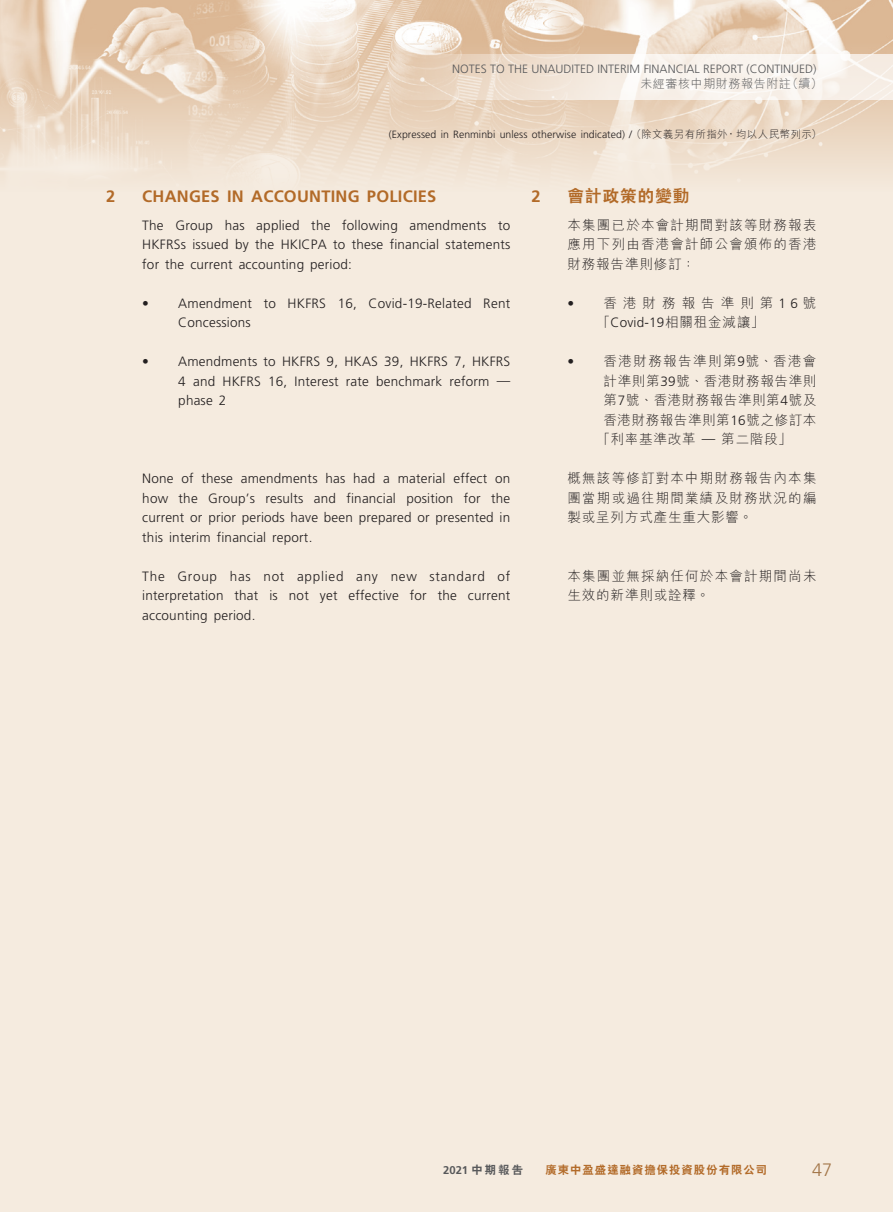
<style>
.page{position:relative;width:893px;height:1212px;background:#f5ebdf}
.page>*{position:absolute;margin:0;border:0;box-sizing:border-box;transform-origin:0 0}
.t1{font:300 18px "Frutiger LT Std";color:#a37649}
._03_H1{font:700 16.5px "Frutiger LT Std";letter-spacing:.015em;color:#b26a28}
._03_H1-2{font:800 16.5px "C Hei 2 HK";letter-spacing:.065em;color:#b26a28}
._12___P2{font:300 13.5px/19.5px "Frutiger LT Std";letter-spacing:.015em;color:#231f20;text-align:justify}
._08____IN2{font:300 13.5px/19.5px "Frutiger LT Std";letter-spacing:.015em;color:#231f20}
._12___P2-2{font:300 13.5px/19.5px "M Hei HK";letter-spacing:.09em;color:#231f20;text-align:justify}
._08____IN2-2{font:300 13.5px "M Hei HK";letter-spacing:.055em;color:#231f20}
._08____IN2-3{font:300 13.5px/19.5px "M Hei HK";letter-spacing:.45em;color:#231f20}
._08____IN2-4{font:300 13.5px "M Hei HK";letter-spacing:.105em;color:#231f20}
.t2{font:300 12px "Frutiger LT Std";color:#57585a}
.t3{font:300 12px "M Hei HK";letter-spacing:.05em;color:#57585a}
.t4{font:800 11.25px "C Hei 2 HK";letter-spacing:.1em;color:#b26a28}
.t5{font:700 11.25px "Frutiger LT Std";color:#57585a}
.t6{font:300 10.5px "Frutiger LT Std";letter-spacing:.005em;color:#231f20}
.s1{font-family:"M Hei HK"}
.s2{font-family:"Frutiger LT Std"}
.s3{font-family:"C Hei 2 HK";font-weight:800}
</style>
<div class="page">
<img style="left:0;top:0;width:893px;height:174px">
<svg style="left:359px;top:54px;width:534px;height:45px"></svg>
<p class="t2" style="left:452px;top:62px;width:366px">NOTES TO THE UNAUDITED INTERIM FINANCIAL REPORT (CONTINUED)</p>
<p class="t3" style="left:640px;top:75px;width:184px">未經審核中期財務報告附註（續）</p>
<p class="t6" style="left:389px;top:128px;width:434px">(Expressed in Renminbi unless otherwise indicated) / <span class="s1">（除文義另有所指外，均以人民幣列示）</span></p>
<p class="_03_H1" style="left:106px;top:186px;width:11px">2</p>
<p class="_03_H1" style="left:142px;top:186px;width:296px">CHANGES IN ACCOUNTING POLICIES</p>
<p class="_12___P2" style="left:142px;top:216px;width:370px">The Group has applied the following amendments to HKFRSs issued by the HKICPA to these financial statements for the current accounting period:</p>
<p class="_08____IN2" style="left:178px;top:294px;width:333px;text-indent:-36px">• Amendment to HKFRS 16, Covid-19-Related Rent<br>Concessions</p>
<p class="_08____IN2" style="left:178px;top:352px;width:333px;text-align:justify;text-indent:-36px">• Amendments to HKFRS 9, HKAS 39, HKFRS 7, HKFRS 4 and HKFRS 16, Interest rate benchmark reform — phase 2</p>
<p class="_12___P2" style="left:142px;top:469px;width:370px">None of these amendments has had a material effect on how the Group’s results and financial position for the current or prior periods have been prepared or presented in this interim financial report.</p>
<p class="_12___P2" style="left:142px;top:567px;width:370px">The Group has not applied any new standard of interpretation that is not yet effective for the current accounting period.</p>
<p class="_03_H1" style="left:531px;top:186px;width:11px">2</p>
<p class="_03_H1-2" style="left:567px;top:185px;width:123px">會計政策的變動</p>
<p class="_12___P2-2" style="left:567px;top:215px;width:250px">本集團已於本會計期間對該等財務報表應用下列由香港會計師公會頒佈的香港財務報告準則修訂：</p>
<p class="_08____IN2-3" style="left:597px;top:293px;width:221px;text-indent:-29px"><span class="s2">•</span> 香港財務報告準則第<span class="s2">16</span>號「<span class="s2">Covid-19</span>相關租金減讓」</p>
<p class="_08____IN2-4" style="left:567px;top:352px;width:250px"><span class="s2">•</span> 香港財務報告準則第<span class="s2">9</span>號、香港會</p>
<p class="_08____IN2-2" style="left:603px;top:371px;width:214px">計準則第<span class="s2">39</span>號、香港財務報告準則</p>
<p class="_08____IN2-2" style="left:603px;top:391px;width:214px">第<span class="s2">7</span>號、香港財務報告準則第<span class="s2">4</span>號及</p>
<p class="_08____IN2-2" style="left:603px;top:410px;width:214px">香港財務報告準則第<span class="s2">16</span>號之修訂本</p>
<p class="_08____IN2-2" style="left:597px;top:430px;width:196px">「利率基準改革 <span class="s2">—</span> 第二階段」</p>
<p class="_12___P2-2" style="left:567px;top:468px;width:250px">概無該等修訂對本中期財務報告內本集團當期或過往期間業績及財務狀況的編製或呈列方式產生重大影響。</p>
<p class="_12___P2-2" style="left:567px;top:566px;width:250px">本集團並無採納任何於本會計期間尚未生效的新準則或詮釋。</p>
<p class="t5" style="left:443px;top:1163px;width:81px">2021 <span class="s3">中期報告</span></p>
<p class="t4" style="left:545px;top:1162px;width:223px">廣東中盈盛達融資擔保投資股份有限公司</p>
<h1 class="t1" style="left:812px;top:1159px;width:21px">47</h1>
</div>
